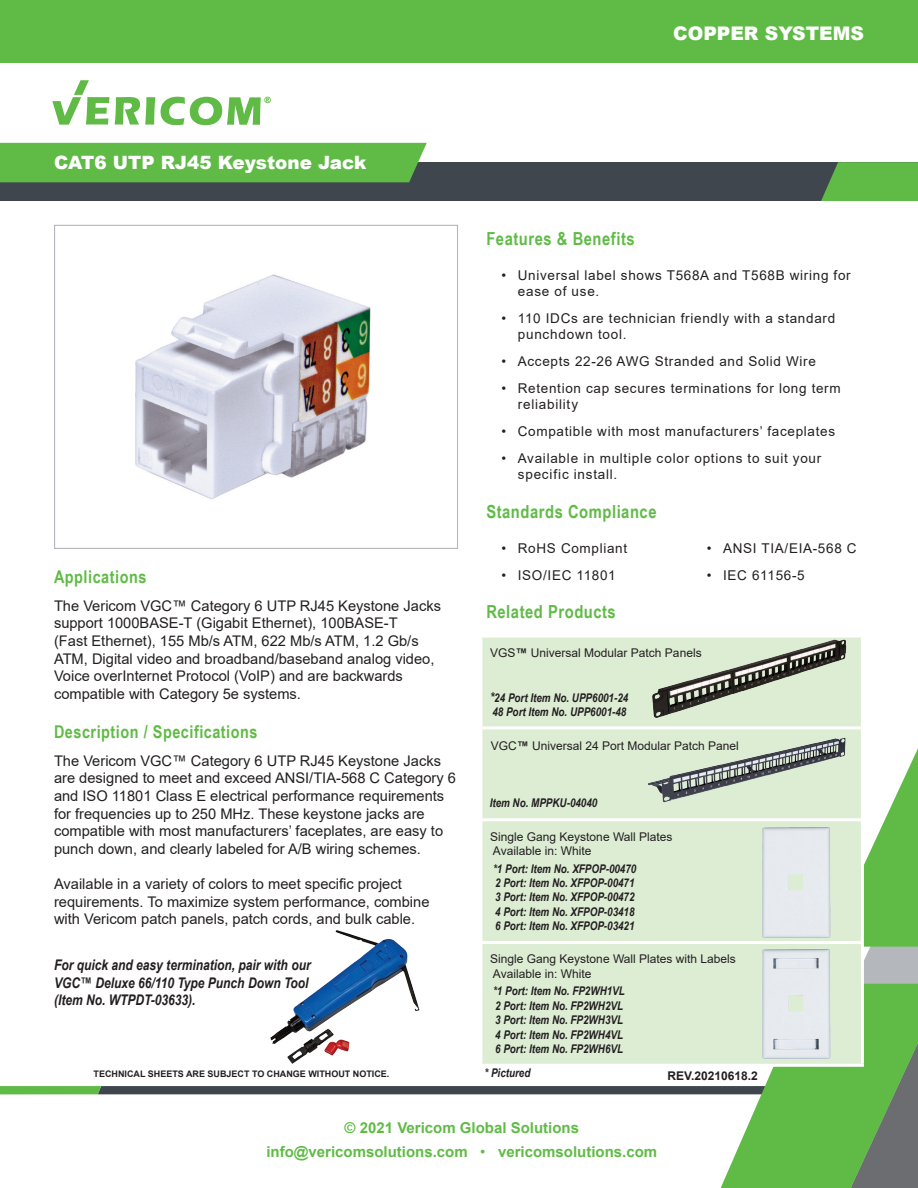
<style>
.page{position:relative;width:918px;height:1188px;background:#fff}
.page>*{position:absolute;margin:0;border:0;box-sizing:border-box;transform-origin:0 0}
.Page_Title_New{font:900 18.75px "Arial";color:#fff}
.Page_Title_New-2{font:900 18.3px "Arial";color:#fff}
.Template_Spec_Header{font:700 18px "Arial Narrow";letter-spacing:.03em;color:#60bb46}
.Template_Spec_Header-2{font:700 17.55px "Arial Narrow";letter-spacing:.03em;color:#60bb46}
.t1{font:700 15px/24.8px "Arial";color:#60bb46;text-align:center}
.Copy_Text_For_Templa{font:14.7px/17.5px "Arial";color:#231f20}
.Copy_Text_For_Templa-2{font:italic 700 14.7px "Arial Narrow";color:#231f20}
.Spec_Bullets_Line_2{font:13.5px "Arial";letter-spacing:.05em;color:#231f20}
.left_side_grid_subhe{font:italic 700 12px "Arial Narrow";color:#231f20}
.left_side_grid_subhe-2{font:12px "Arial";color:#231f20}
.Contact_Info_Letterh{font:700 12px "Arial";color:#231f20}
.t2{font:700 9px "Arial";color:#231f20}
.s1{font-weight:700}
.s2{font-size:13.5px}
.s3{font-weight:400}
</style>
<div class="page">
<div style="left:0;top:162px;width:918px;height:39px;background:#3f464d"></div>
<div style="left:0;top:0;width:918px;height:63px;background:#60bb46"></div>
<svg style="left:101px;top:1086px;width:614px;height:8px;fill:#3f464d"></svg>
<svg style="left:0;top:1086px;width:101px;height:8px"></svg>
<div style="left:864px;top:947px;width:54px;height:37px;background:#b4b7bc"></div>
<svg style="left:715px;top:984px;width:203px;height:204px"></svg>
<svg style="left:864px;top:748px;width:54px;height:199px"></svg>
<svg style="left:821px;top:162px;width:97px;height:39px"></svg>
<div style="left:0;top:143px;width:427px;height:39px;background:#60bb46"></div>
<svg style="left:115px;top:97px;width:40px;height:28px"></svg>
<svg style="left:52px;top:80px;width:57px;height:45px"></svg>
<svg style="left:161px;top:97px;width:110px;height:28px"></svg>
<img style="left:270px;top:930px;width:150px;height:134px">
<img style="left:135px;top:274px;width:236px;height:225px">
<div style="left:54px;top:225px;width:404px;height:324px;border:1px solid #b4b7bc"></div>
<div style="left:482px;top:638px;width:379px;height:426px;background:#ddedd4"></div>
<hr style="left:479px;top:726px;width:385px;height:3px;background:#fff">
<hr style="left:479px;top:818px;width:385px;height:3px;background:#fff">
<hr style="left:479px;top:941px;width:385px;height:3px;background:#fff">
<hr style="left:861px;top:944px;width:3px;height:120px;background:#fff">
<hr style="left:479px;top:1064px;width:385px;height:3px;background:#fff">
<img style="left:756px;top:822px;width:84px;height:119px">
<img style="left:641px;top:640px;width:212px;height:82px">
<img style="left:641px;top:732px;width:212px;height:75px">
<img style="left:756px;top:944px;width:84px;height:118px">
<p class="Page_Title_New" style="left:673px;top:19px;width:192px">COPPER SYSTEMS</p>
<p class="Page_Title_New-2" style="left:54px;top:150px;width:314px">CAT6 UTP RJ45 Keystone Jack</p>
<p class="Template_Spec_Header-2" style="left:54px;top:563px;width:94px">Applications</p>
<p class="Copy_Text_For_Templa" style="left:54px;top:597px;width:389px">The Vericom VGC™ Category 6 UTP RJ45 Keystone Jacks support 1000BASE-T (Gigabit Ethernet), 100BASE-T</p>
<p class="Copy_Text_For_Templa" style="left:54px;top:632px;width:366px">(Fast Ethernet), 155 Mb/s ATM, 622 Mb/s ATM, 1.2 Gb/s</p>
<p class="Copy_Text_For_Templa" style="left:54px;top:650px;width:382px">ATM, Digital video and broadband/baseband analog video,</p>
<p class="Copy_Text_For_Templa" style="left:54px;top:667px;width:350px">Voice overInternet Protocol (VoIP) and are backwards</p>
<p class="Copy_Text_For_Templa" style="left:54px;top:685px;width:249px">compatible with Category 5e systems.</p>
<p class="Template_Spec_Header-2" style="left:54px;top:718px;width:205px">Description / Specifications</p>
<p class="Copy_Text_For_Templa" style="left:54px;top:752px;width:389px">The Vericom VGC™ Category 6 UTP RJ45 Keystone Jacks</p>
<p class="Copy_Text_For_Templa" style="left:54px;top:769px;width:404px">are designed to meet and exceed ANSI/TIA-568 C Category 6 and ISO 11801 Class E electrical performance requirements</p>
<p class="Copy_Text_For_Templa" style="left:54px;top:805px;width:391px">for frequencies up to 250 MHz. These keystone jacks are compatible with most manufacturers’ faceplates, are easy to punch down, and clearly labeled for A/B wiring schemes.</p>
<p class="Copy_Text_For_Templa" style="left:54px;top:875px;width:349px">Available in a variety of colors to meet specific project</p>
<p class="Copy_Text_For_Templa" style="left:54px;top:893px;width:377px">requirements. To maximize system performance, combine</p>
<p class="Copy_Text_For_Templa" style="left:54px;top:910px;width:363px">with Vericom patch panels, patch cords, and bulk cable.</p>
<p class="Copy_Text_For_Templa-2" style="left:54px;top:954px;width:258px">For quick and easy termination, pair with our</p>
<p class="Copy_Text_For_Templa-2" style="left:54px;top:971px;width:256px">VGC™ Deluxe 66/110 Type Punch Down Tool</p>
<p class="Copy_Text_For_Templa-2" style="left:54px;top:989px;width:143px">(Item No. WTPDT-03633).</p>
<p class="t2" style="left:94px;top:1068px;width:297px">TECHNICAL SHEETS ARE SUBJECT TO CHANGE WITHOUT NOTICE.</p>
<p class="Template_Spec_Header" style="left:486px;top:225px;width:150px">Features &amp; Benefits</p>
<p class="Spec_Bullets_Line_2" style="left:501px;top:266px;width:351px">• Universal label shows T568A and T568B wiring for</p>
<p class="Spec_Bullets_Line_2" style="left:518px;top:282px;width:83px">ease of use.</p>
<p class="Spec_Bullets_Line_2" style="left:501px;top:309px;width:335px">• 110 IDCs are technician friendly with a standard</p>
<p class="Spec_Bullets_Line_2" style="left:518px;top:325px;width:110px">punchdown tool.</p>
<p class="Spec_Bullets_Line_2" style="left:501px;top:352px;width:316px">• Accepts 22-26 AWG Stranded and Solid Wire</p>
<p class="Spec_Bullets_Line_2" style="left:501px;top:379px;width:341px">• Retention cap secures terminations for long term</p>
<p class="Spec_Bullets_Line_2" style="left:518px;top:395px;width:62px">reliability</p>
<p class="Spec_Bullets_Line_2" style="left:501px;top:422px;width:335px">• Compatible with most manufacturers’ faceplates</p>
<p class="Spec_Bullets_Line_2" style="left:501px;top:449px;width:322px">• Available in multiple color options to suit your</p>
<p class="Spec_Bullets_Line_2" style="left:518px;top:465px;width:101px">specific install.</p>
<p class="Template_Spec_Header" style="left:486px;top:498px;width:172px">Standards Compliance</p>
<p class="Spec_Bullets_Line_2" style="left:501px;top:538px;width:127px">• RoHS Compliant</p>
<p class="Spec_Bullets_Line_2" style="left:501px;top:565px;width:116px">• ISO/IEC 11801</p>
<p class="Spec_Bullets_Line_2" style="left:707px;top:538px;width:152px">• ANSI TIA/EIA-568 C</p>
<p class="Spec_Bullets_Line_2" style="left:707px;top:565px;width:100px">• IEC 61156-5</p>
<p class="Template_Spec_Header" style="left:486px;top:598px;width:131px">Related Products</p>
<p class="left_side_grid_subhe-2" style="left:490px;top:644px;width:213px">VGS<span class="s1">™</span> Universal Modular Patch Panels</p>
<p class="left_side_grid_subhe" style="left:490px;top:688px;width:140px"><span class="s2">*</span>24 Port Item No. UPP6001-24</p>
<p class="left_side_grid_subhe" style="left:492px;top:703px;width:135px">48 Port Item No. UPP6001-48</p>
<p class="left_side_grid_subhe-2" style="left:491px;top:737px;width:250px">VGC<span class="s1">™</span> Universal 24 Port Modular Patch Panel</p>
<p class="left_side_grid_subhe" style="left:490px;top:794px;width:109px">Item No. MPPKU-04040</p>
<p class="left_side_grid_subhe-2" style="left:490px;top:828px;width:184px">Single Gang Keystone Wall Plates</p>
<p class="left_side_grid_subhe-2" style="left:493px;top:842px;width:100px">Available in: White</p>
<p class="left_side_grid_subhe" style="left:493px;top:859px;width:145px">*1 Port: Item No. XFPOP-00470</p>
<p class="left_side_grid_subhe" style="left:495px;top:874px;width:141px">2 Port: Item No. XFPOP-00471</p>
<p class="left_side_grid_subhe" style="left:495px;top:888px;width:141px">3 Port: Item No. XFPOP-00472</p>
<p class="left_side_grid_subhe" style="left:495px;top:903px;width:141px">4 Port: Item No. XFPOP-03418</p>
<p class="left_side_grid_subhe" style="left:495px;top:917px;width:141px">6 Port: Item No. XFPOP-03421</p>
<p class="left_side_grid_subhe-2" style="left:490px;top:951px;width:247px">Single Gang Keystone Wall Plates with Labels</p>
<p class="left_side_grid_subhe-2" style="left:493px;top:965px;width:100px">Available in: White</p>
<p class="left_side_grid_subhe" style="left:493px;top:982px;width:133px">*1 Port: Item No. FP2WH1VL</p>
<p class="left_side_grid_subhe" style="left:495px;top:996px;width:129px">2 Port: Item No. FP2WH2VL</p>
<p class="left_side_grid_subhe" style="left:495px;top:1011px;width:129px">3 Port: Item No. FP2WH3VL</p>
<p class="left_side_grid_subhe" style="left:495px;top:1025px;width:129px">4 Port: Item No. FP2WH4VL</p>
<p class="left_side_grid_subhe" style="left:495px;top:1040px;width:129px">6 Port: Item No. FP2WH6VL</p>
<p class="left_side_grid_subhe" style="left:485px;top:1064px;width:47px">* Pictured</p>
<p class="Contact_Info_Letterh" style="left:667px;top:1067px;width:92px">REV.20210618.2</p>
<p class="t1" style="left:266px;top:1115px;width:392px">© 2021 Vericom Global Solutions info@vericomsolutions.com <span class="s3">•</span> vericomsolutions.com</p>
</div>
